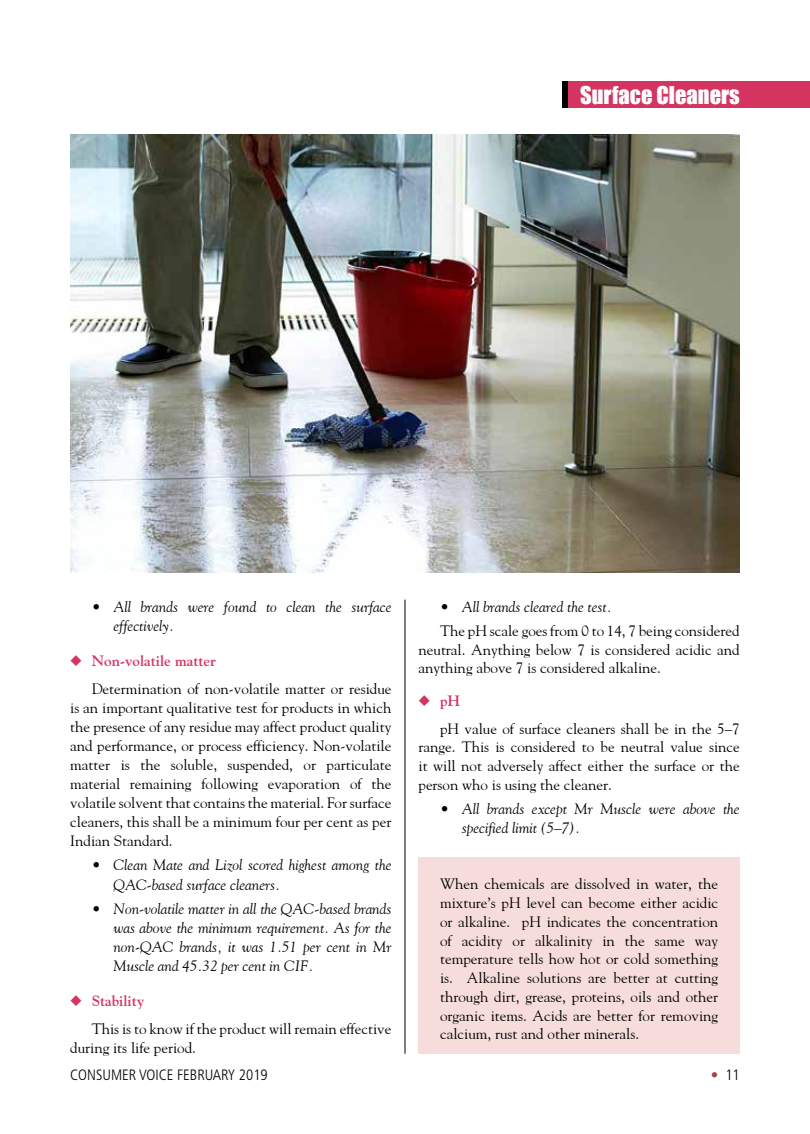
<style>
.page{position:relative;width:810px;height:1134px;background:#fff}
.page>*{position:absolute;margin:0;border:0;box-sizing:border-box;transform-origin:0 0}
.t1{font:22.5px "Impact";color:#fff}
.t2{font:15px/18.8px "Gaudiya";color:#000;text-align:justify}
.t3{font:italic 15px/19px "Gaudiya";color:#000}
.t4{font:300 condensed 15px "Frutiger";color:#000}
.s1{color:#d53360}
.s2{font-weight:700;color:#d53360}
.s3{color:#ae3d3c}
</style>
<div class="page">
<div style="left:418px;top:858px;width:322px;height:196px;background:#f6dddc"></div>
<div style="left:562px;top:81px;width:12px;height:27px;background:#000"></div>
<div style="left:568px;top:81px;width:242px;height:27px;background:#d53360"></div>
<img style="left:70px;top:135px;width:670px;height:437px">
<hr style="left:405px;top:600px;width:1px;height:454px;background:#000">
<h1 class="t1" style="left:580px;top:78px;width:161px">Surface Cleaners</h1>
<p class="t3" style="left:113px;top:597px;width:280px;text-indent:-22px">• All brands were found to clean the surface effectively.</p>
<p class="t2" style="left:92px;top:646px;width:301px;line-height:27.8px;text-indent:-22px"><span class="s1">◆</span> <span class="s2">Non-volatile matter<br></span>Determination of non-volatile matter or residue</p>
<p class="t2" style="left:70px;top:698px;width:323px">is an important qualitative test for products in which the presence of any residue may affect product quality and performance, or process efficiency. Non-volatile matter is the soluble, suspended, or particulate material remaining following evaporation of the volatile solvent that contains the material. For surface cleaners, this shall be a minimum four per cent as per Indian Standard.</p>
<p class="t3" style="left:113px;top:856px;width:280px;text-indent:-22px">• Clean Mate and Lizol scored highest among the<br>QAC-based surface cleaners.</p>
<p class="t3" style="left:113px;top:899px;width:280px;text-align:justify;text-indent:-22px">• Non-volatile matter in all the QAC-based brands was above the minimum requirement. As for the non-QAC brands, it was 1.51 per cent in Mr Muscle and 45.32 per cent in CIF.</p>
<p class="t2" style="left:92px;top:987px;width:301px;line-height:27.8px;text-indent:-22px"><span class="s1">◆</span> <span class="s2">Stability<br></span>This is to know if the product will remain effective</p>
<p class="t2" style="left:70px;top:1038px;width:127px">during its life period.</p>
<p class="t3" style="left:440px;top:597px;width:173px">• All brands cleared the test.</p>
<p class="t2" style="left:418px;top:621px;width:323px;text-indent:22px">The pH scale goes from 0 to 14, 7 being considered neutral. Anything below 7 is considered acidic and anything above 7 is considered alkaline.</p>
<p class="t2" style="left:440px;top:687px;width:301px;line-height:27.5px;text-indent:-22px"><span class="s1">◆</span> <span class="s2">pH<br></span>pH value of surface cleaners shall be in the 5–7</p>
<p class="t2" style="left:418px;top:737px;width:323px">range. This is considered to be neutral value since it will not adversely affect either the surface or the person who is using the cleaner.</p>
<p class="t3" style="left:462px;top:799px;width:280px;text-indent:-22px">• All brands except Mr Muscle were above the specified limit (5–7).</p>
<p class="t2" style="left:440px;top:874px;width:280px">When chemicals are dissolved in water, the mixture’s pH level can become either acidic or alkaline. pH indicates the concentration of acidity or alkalinity in the same way temperature tells how hot or cold something is. Alkaline solutions are better at cutting through dirt, grease, proteins, oils and other organic items. Acids are better for removing calcium, rust and other minerals.</p>
<p class="t4" style="left:70px;top:1066px;width:199px">CONSUMER VOICE FEBRUARY 2019</p>
<p class="t4" style="left:711px;top:1066px;width:31px"><span class="s3">•</span> 11</p>
</div>
